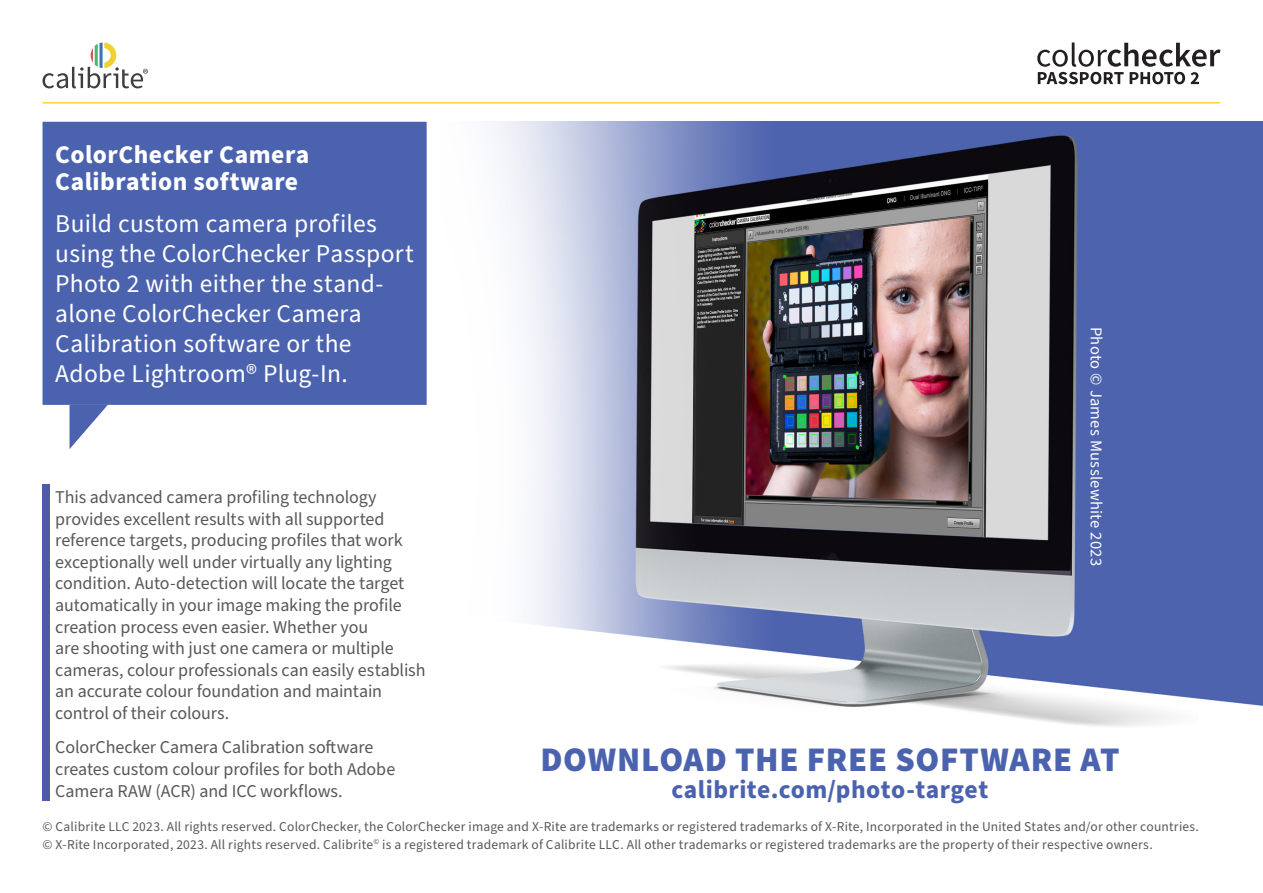
<style>
.page{position:relative;width:1263px;height:893px;background:#fff}
.page>*{position:absolute;margin:0;border:0;box-sizing:border-box;transform-origin:0 0}
.t1{font:900 34.5px "Source Sans Pro";letter-spacing:.02em;color:#4b63ae}
.t2{font:25.5px/30px "Source Sans Pro";letter-spacing:.015em;color:#fff}
.t3{font:700 25.5px/27px "Source Sans Pro";letter-spacing:.02em;color:#fff}
.t4{font:700 25.5px "Source Sans Pro";letter-spacing:.02em;color:#4b63ae}
.CC_Body_copy{font:18px/21.6px "Source Sans Pro";letter-spacing:-.005em;color:#57585a}
.t5{font:16.5px "Source Sans Pro";letter-spacing:.015em;color:#fff}
.t6{font:13.5px/18px "Source Sans Pro";letter-spacing:.02em;color:#57585a}
</style>
<div class="page">
<svg style="left:43px;top:43px;width:105px;height:45px"></svg>
<hr style="left:43px;top:102px;width:1177px;height:2px;background:#fed437">
<svg style="left:1037px;top:43px;width:183px;height:41px"></svg>
<div style="left:43px;top:122px;width:384px;height:283px;background:#4b63ae"></div>
<svg style="left:70px;top:405px;width:38px;height:44px"></svg>
<div style="left:43px;top:485px;width:7px;height:316px;background:#505ba6"></div>
<img style="left:494px;top:122px;width:769px;height:605px">
<p class="t3" style="left:55px;top:141px;width:256px">ColorChecker Camera<br>Calibration software</p>
<p class="t2" style="left:55px;top:210px;width:360px">Build custom camera profiles using the ColorChecker Passport<br>Photo 2 with either the stand&shy;alone ColorChecker Camera<br>Calibration software or the<br>Adobe Lightroom® Plug-In.</p>
<p class="t5" style="left:1107px;top:327px;width:241px;rotate:90deg">Photo © James Musslewhite 2023</p>
<p class="CC_Body_copy" style="left:55px;top:487px;width:372px">This advanced camera profiling technology provides excellent results with all supported reference targets, producing profiles that work exceptionally well under virtually any lighting condition. Auto-detection will locate the target automatically in your image making the profile creation process even easier. Whether you<br>are shooting with just one camera or multiple cameras, colour professionals can easily establish an accurate colour foundation and maintain control of their colours.</p>
<p class="CC_Body_copy" style="left:55px;top:737px;width:341px">ColorChecker Camera Calibration software creates custom colour profiles for both Adobe<br>Camera RAW (ACR) and ICC workflows.</p>
<p class="t1" style="left:540px;top:736px;width:580px">DOWNLOAD THE FREE SOFTWARE AT</p>
<p class="t4" style="left:672px;top:772px;width:318px">calibrite.com/photo-target</p>
<p class="t6" style="left:43px;top:818px;width:1158px">© Calibrite LLC 2023. All rights reserved. ColorChecker, the ColorChecker image and X-Rite are trademarks or registered trademarks of X-Rite, Incorporated in the United States and/or other countries. © X-Rite Incorporated, 2023. All rights reserved. Calibrite<sup>©</sup> is a registered trademark of Calibrite LLC. All other trademarks or registered trademarks are the property of their respective owners.</p>
</div>
